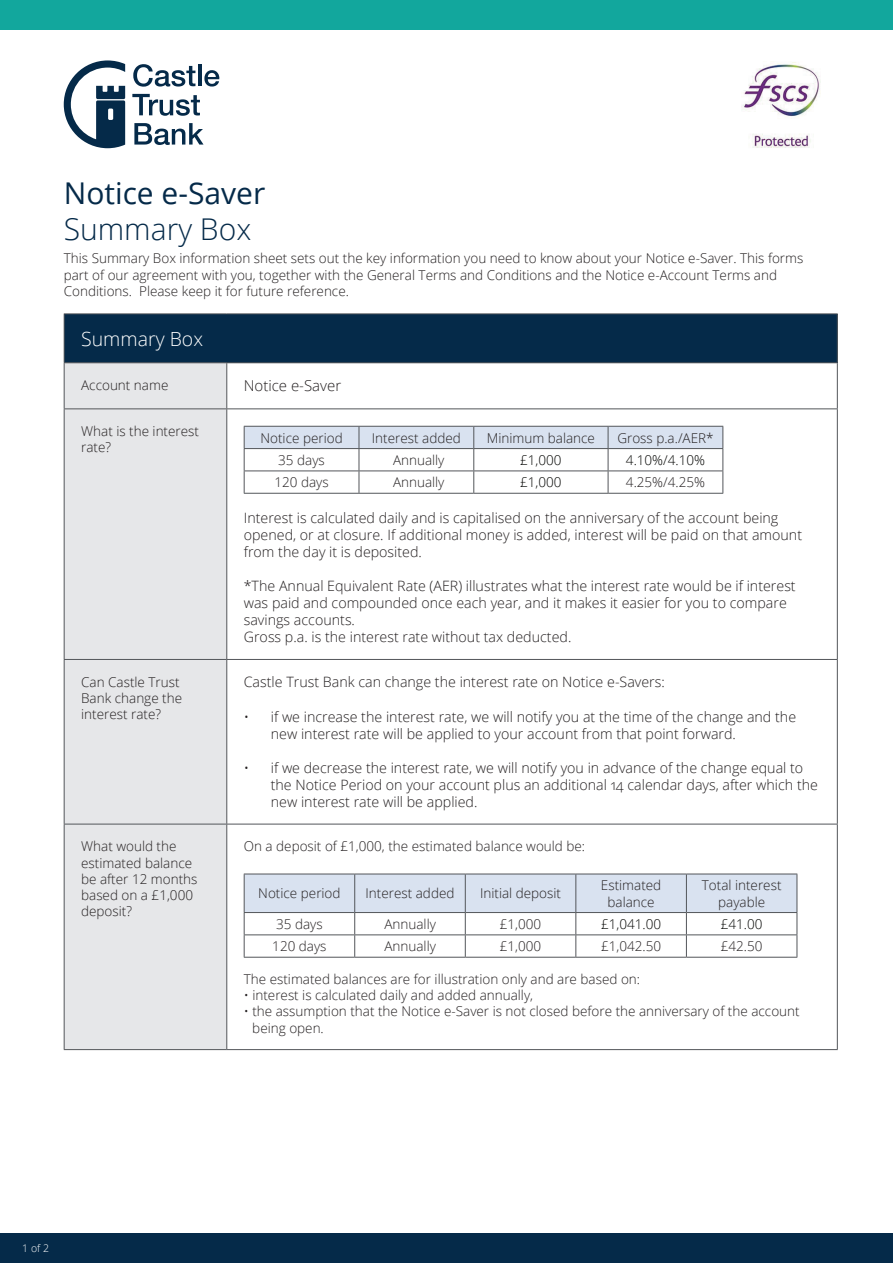
<style>
.page{position:relative;width:893px;height:1263px;background:#fff}
.page>*{position:absolute;margin:0;border:0;box-sizing:border-box;transform-origin:0 0}
.ParaStyle01-Leading_Auto__Align_Left{font:30px "Open Sans";color:#052a49}
.ParaStyle01-Leading_Auto__Align_Left-2{font:300 30px "Open Sans";color:#052a49}
.t1{font:300 19.5px "Open Sans";color:#fff}
.t2{font:300 15px "Open Sans";color:#231f20}
.t3{font:300 14.25px/17.1px "Open Sans";color:#231f20}
.t4{font:300 13.5px/16.2px "Open Sans";color:#231f20}
.t5{font:300 13.5px "Open Sans";color:#040503}
.t6{font:300 10.5px "Open Sans";color:#fff}
</style>
<div class="page">
<div style="left:0;top:0;width:893px;height:30px;background:#12a79d"></div>
<div style="left:0;top:1233px;width:893px;height:30px;background:#052a49"></div>
<svg style="left:64px;top:61px;width:61px;height:87px"></svg>
<svg style="left:133px;top:64px;width:62px;height:23px"></svg>
<hr style="left:198px;top:65px;width:3px;height:21px;background:#052a49">
<svg style="left:204px;top:70px;width:15px;height:17px"></svg>
<svg style="left:132px;top:94px;width:68px;height:22px"></svg>
<svg style="left:134px;top:123px;width:70px;height:22px"></svg>
<div style="left:64px;top:314px;width:773px;height:49px;background:#052a49"></div>
<div style="left:65px;top:363px;width:161px;height:686px;background:#e6e7e9"></div>
<hr style="left:64px;top:313px;width:163px;height:1px;background:#53565a">
<hr style="left:64px;top:314px;width:1px;height:48px;background:#53565a">
<hr style="left:227px;top:313px;width:611px;height:1px;background:#53565a">
<hr style="left:837px;top:314px;width:1px;height:48px;background:#53565a">
<hr style="left:64px;top:362px;width:163px;height:1px;background:#53565a">
<hr style="left:64px;top:363px;width:1px;height:45px;background:#53565a">
<hr style="left:227px;top:362px;width:611px;height:1px;background:#53565a">
<hr style="left:226px;top:363px;width:1px;height:45px;background:#53565a">
<hr style="left:837px;top:363px;width:1px;height:45px;background:#53565a">
<hr style="left:64px;top:408px;width:163px;height:1px;background:#53565a">
<hr style="left:64px;top:409px;width:1px;height:250px;background:#53565a">
<hr style="left:227px;top:408px;width:611px;height:1px;background:#53565a">
<hr style="left:226px;top:409px;width:1px;height:250px;background:#53565a">
<hr style="left:837px;top:409px;width:1px;height:250px;background:#53565a">
<hr style="left:64px;top:659px;width:163px;height:1px;background:#53565a">
<hr style="left:64px;top:660px;width:1px;height:164px;background:#53565a">
<hr style="left:227px;top:659px;width:611px;height:1px;background:#53565a">
<hr style="left:226px;top:660px;width:1px;height:164px;background:#53565a">
<hr style="left:837px;top:660px;width:1px;height:164px;background:#53565a">
<hr style="left:64px;top:824px;width:163px;height:1px;background:#53565a">
<hr style="left:64px;top:824px;width:1px;height:225px;background:#53565a">
<hr style="left:227px;top:824px;width:611px;height:1px;background:#53565a">
<hr style="left:226px;top:824px;width:1px;height:225px;background:#53565a">
<hr style="left:837px;top:824px;width:1px;height:225px;background:#53565a">
<hr style="left:64px;top:1049px;width:163px;height:1px;background:#53565a">
<hr style="left:227px;top:1049px;width:611px;height:1px;background:#53565a">
<svg style="left:244px;top:426px;width:479px;height:67px"></svg>
<hr style="left:244px;top:493px;width:115px;height:1px;background:#53565a">
<hr style="left:359px;top:493px;width:115px;height:1px;background:#53565a">
<hr style="left:474px;top:493px;width:134px;height:1px;background:#53565a">
<hr style="left:608px;top:493px;width:115px;height:1px;background:#53565a">
<svg style="left:244px;top:874px;width:554px;height:83px"></svg>
<hr style="left:244px;top:957px;width:111px;height:1px;background:#53565a">
<hr style="left:355px;top:957px;width:110px;height:1px;background:#53565a">
<hr style="left:465px;top:957px;width:111px;height:1px;background:#53565a">
<hr style="left:576px;top:957px;width:110px;height:1px;background:#53565a">
<hr style="left:686px;top:957px;width:111px;height:1px;background:#53565a">
<img style="left:741px;top:62px;width:80px;height:86px">
<p class="ParaStyle01-Leading_Auto__Align_Left" style="left:64px;top:172px;width:203px">Notice e-Saver</p>
<p class="ParaStyle01-Leading_Auto__Align_Left-2" style="left:64px;top:208px;width:189px">Summary Box</p>
<p class="t4" style="left:64px;top:250px;width:741px">This Summary Box information sheet sets out the key information you need to know about your Notice e-Saver. This forms part of our agreement with you, together with the General Terms and Conditions and the Notice e-Account Terms and<br>Conditions. Please keep it for future reference.</p>
<p class="t1" style="left:81px;top:325px;width:123px">Summary Box</p>
<p class="t4" style="left:81px;top:377px;width:89px">Account name</p>
<p class="t2" style="left:244px;top:376px;width:99px">Notice e-Saver</p>
<p class="t4" style="left:81px;top:423px;width:119px">What is the interest rate?</p>
<p class="t4" style="left:260px;top:429px;width:84px">Notice period</p>
<p class="t4" style="left:372px;top:429px;width:90px">Interest added</p>
<p class="t4" style="left:487px;top:429px;width:110px">Minimum balance</p>
<p class="t4" style="left:617px;top:429px;width:98px">Gross p.a./AER*</p>
<p class="t4" style="left:278px;top:452px;width:48px">35 days</p>
<p class="t4" style="left:393px;top:452px;width:53px">Annually</p>
<p class="t5" style="left:520px;top:451px;width:43px">£1,000</p>
<p class="t5" style="left:626px;top:451px;width:81px">4.10%/4.10%</p>
<p class="t4" style="left:274px;top:474px;width:56px">120 days</p>
<p class="t4" style="left:393px;top:474px;width:53px">Annually</p>
<p class="t5" style="left:520px;top:473px;width:43px">£1,000</p>
<p class="t4" style="left:626px;top:474px;width:81px">4.25%/4.25%</p>
<p class="t3" style="left:244px;top:509px;width:560px">Interest is calculated daily and is capitalised on the anniversary of the account being opened, or at closure. If additional money is added, interest will be paid on that amount from the day it is deposited.</p>
<p class="t3" style="left:244px;top:577px;width:553px">*The Annual Equivalent Rate (AER) illustrates what the interest rate would be if interest was paid and compounded once each year, and it makes it easier for you to compare savings accounts.</p>
<p class="t3" style="left:244px;top:628px;width:329px">Gross p.a. is the interest rate without tax deducted.</p>
<p class="t4" style="left:81px;top:673px;width:103px">Can Castle Trust<br>Bank change the interest rate?</p>
<p class="t3" style="left:244px;top:673px;width:423px">Castle Trust Bank can change the interest rate on Notice e-Savers:</p>
<p class="t3" style="left:271px;top:707px;width:527px;text-indent:-27px">• if we increase the interest rate, we will notify you at the time of the change and the new interest rate will be applied to your account from that point forward.</p>
<p class="t3" style="left:271px;top:759px;width:549px;text-indent:-27px">• if we decrease the interest rate, we will notify you in advance of the change equal to the Notice Period on your account plus an additional 14 calendar days, after which the new interest rate will be applied.</p>
<p class="t4" style="left:81px;top:838px;width:118px">What would the estimated balance be after 12 months based on a £1,000 deposit?</p>
<p class="t4" style="left:244px;top:838px;width:343px">On a deposit of £1,000, the estimated balance would be:</p>
<p class="t4" style="left:258px;top:885px;width:84px">Notice period</p>
<p class="t4" style="left:366px;top:885px;width:90px">Interest added</p>
<p class="t4" style="left:480px;top:885px;width:82px">Initial deposit</p>
<p class="t4" style="left:601px;top:877px;width:62px;text-align:center">Estimated balance</p>
<p class="t4" style="left:702px;top:877px;width:81px;text-align:center">Total interest payable</p>
<p class="t4" style="left:276px;top:915px;width:48px">35 days</p>
<p class="t4" style="left:384px;top:915px;width:53px">Annually</p>
<p class="t4" style="left:500px;top:915px;width:43px">£1,000</p>
<p class="t5" style="left:601px;top:915px;width:62px">£1,041.00</p>
<p class="t5" style="left:721px;top:915px;width:43px">£41.00</p>
<p class="t4" style="left:272px;top:938px;width:56px">120 days</p>
<p class="t4" style="left:384px;top:938px;width:53px">Annually</p>
<p class="t4" style="left:500px;top:938px;width:43px">£1,000</p>
<p class="t4" style="left:601px;top:938px;width:62px">£1,042.50</p>
<p class="t4" style="left:721px;top:938px;width:43px">£42.50</p>
<p class="t4" style="left:244px;top:971px;width:398px">The estimated balances are for illustration only and are based on:</p>
<p class="t4" style="left:244px;top:987px;width:291px">• interest is calculated daily and added annually,</p>
<p class="t4" style="left:252px;top:1003px;width:549px;text-indent:-9px">• the assumption that the Notice e-Saver is not closed before the anniversary of the account being open.</p>
<p class="t6" style="left:22px;top:1241px;width:28px">1 of 2</p>
</div>
